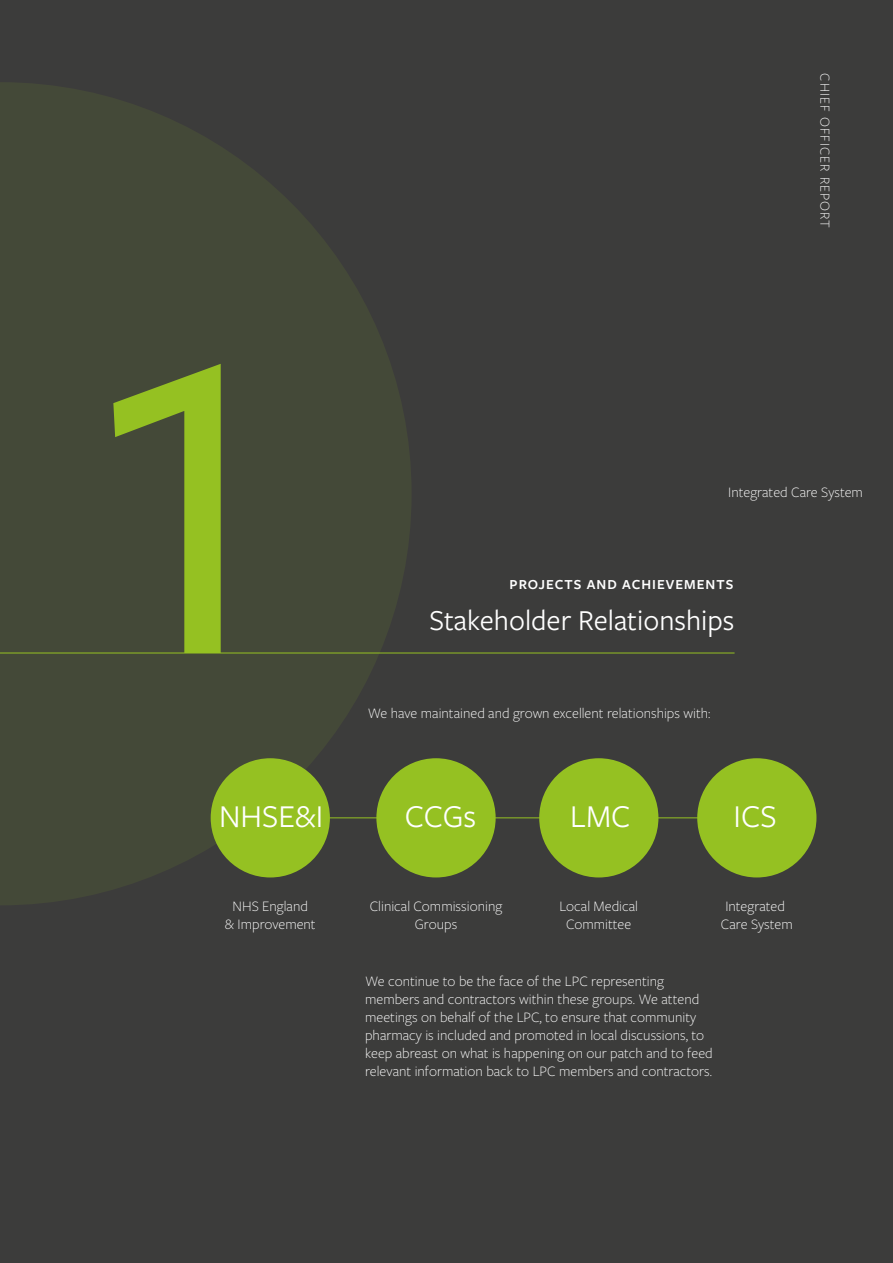
<style>
.page{position:relative;width:893px;height:1263px;background:#3c3c3b}
.page>*{position:absolute;margin:0;border:0;box-sizing:border-box;transform-origin:0 0}
.t1{font:33px "Freight Sans Pro";color:#fff}
.t2{font:30px "Freight Sans Pro";color:#fff}
.t3{font:300 15px/18px "Freight Sans Pro";color:#fff;text-align:center}
.t4{font:600 14.25px "Freight Sans Pro";letter-spacing:.07em;color:#fff}
.t5{font:300 14.25px "Freight Sans Pro";letter-spacing:.07em;color:#fff}
</style>
<div class="page">
<svg style="left:0;top:83px;width:412px;height:822px;fill:#444938"></svg>
<svg style="left:113px;top:364px;width:108px;height:289px"></svg>
<hr style="left:0;top:653px;width:735px;height:1px;background:#95c122">
<hr style="left:256px;top:817px;width:505px;height:1px;background:#95c122">
<div style="left:211px;top:758px;width:119px;height:119px;background:#95c122;border-radius:50%"></div>
<div style="left:376px;top:758px;width:120px;height:119px;background:#95c122;border-radius:50%"></div>
<div style="left:539px;top:758px;width:119px;height:119px;background:#95c122;border-radius:50%"></div>
<div style="left:697px;top:758px;width:119px;height:119px;background:#95c122;border-radius:50%"></div>
<p class="t5" style="left:835px;top:73px;width:156px;rotate:90deg">CHIEF OFFICER REPORT</p>
<p class="t3" style="left:728px;top:483px;width:136px">Integrated Care System</p>
<p class="t4" style="left:510px;top:575px;width:225px">PROJECTS AND ACHIEVEMENTS</p>
<h2 class="t2" style="left:429px;top:600px;width:307px">Stakeholder Relationships</h2>
<p class="t3" style="left:368px;top:703px;width:344px">We have maintained and grown excellent relationships with:</p>
<h1 class="t1" style="left:219px;top:794px;width:106px">NHSE&amp;I</h1>
<h1 class="t1" style="left:405px;top:794px;width:73px">CCGs</h1>
<h1 class="t1" style="left:570px;top:794px;width:62px">LMC</h1>
<h1 class="t1" style="left:734px;top:794px;width:44px">ICS</h1>
<p class="t3" style="left:225px;top:896px;width:92px">NHS England<br>&amp; Improvement</p>
<p class="t3" style="left:559px;top:896px;width:80px">Local Medical<br>Committee</p>
<p class="t3" style="left:721px;top:896px;width:73px;text-align:left">Integrated<br>Care System</p>
<p class="t3" style="left:370px;top:896px;width:134px">Clinical Commissioning<br>Groups</p>
<p class="t3" style="left:365px;top:971px;width:349px;text-align:left">We continue to be the face of the LPC representing members and contractors within these groups. We attend meetings on behalf of the LPC, to ensure that community pharmacy is included and promoted in local discussions, to keep abreast on what is happening on our patch and to feed relevant information back to LPC members and contractors.</p>
</div>
